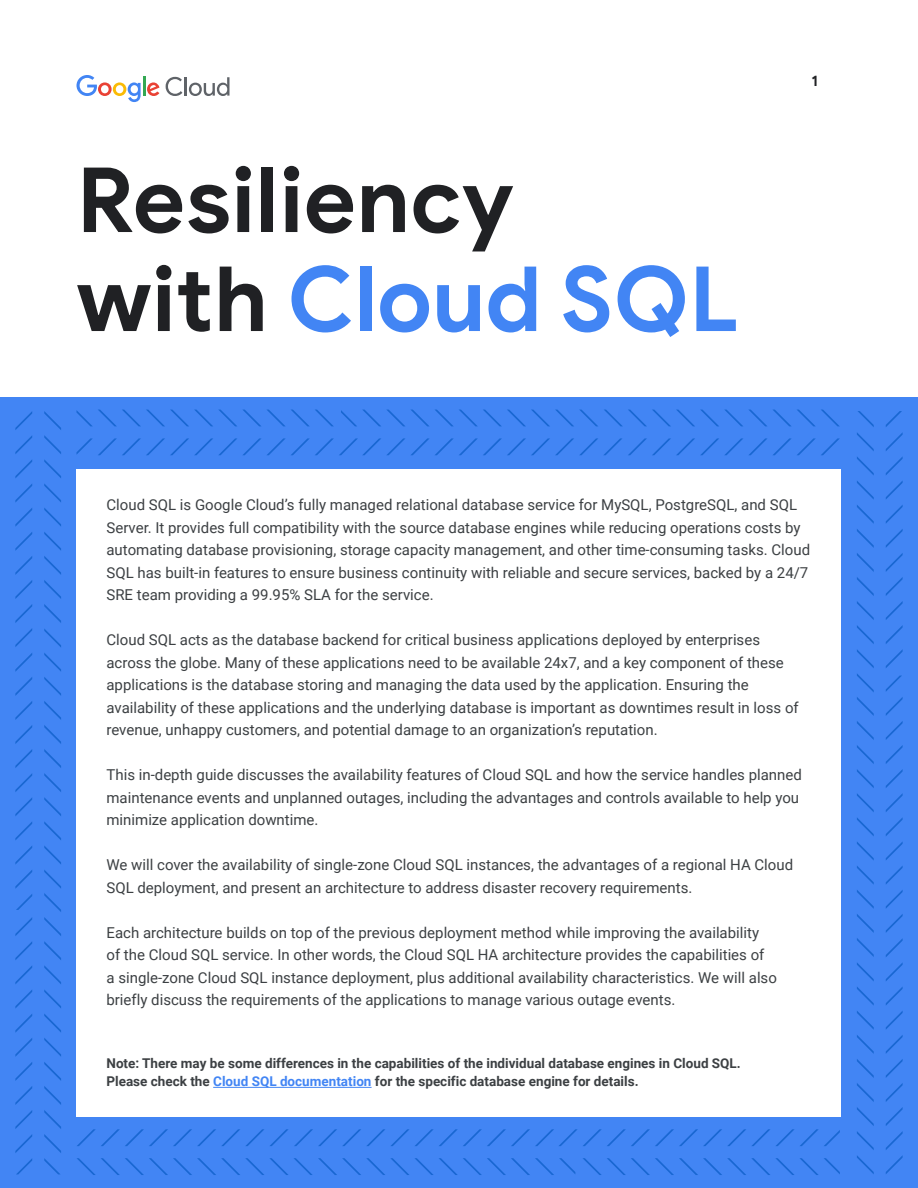
<style>
.page{position:relative;width:918px;height:1188px;background:#fff}
.page>*{position:absolute;margin:0;border:0;box-sizing:border-box;transform-origin:0 0}
.t1{font:700 90px/99px "Google Sans";color:#202124}
.t2{font:15px/22.5px "Roboto";color:#3c4043}
.t3{font:700 15px "Google Sans";color:#202124}
.t4{font:700 13.5px/18px "Roboto";color:#3c4043}
.s1{color:#4285f4}
</style>
<div class="page">
<div style="left:0;top:398px;width:918px;height:790px;background:#4285f4"></div>
<svg style="left:44px;top:411px;width:17px;height:763px"></svg>
<svg style="left:15px;top:653px;width:17px;height:257px"></svg>
<svg style="left:15px;top:411px;width:17px;height:236px"></svg>
<svg style="left:15px;top:917px;width:17px;height:257px"></svg>
<svg style="left:628px;top:438px;width:212px;height:17px"></svg>
<svg style="left:76px;top:438px;width:546px;height:17px"></svg>
<svg style="left:341px;top:410px;width:257px;height:16px"></svg>
<svg style="left:604px;top:410px;width:235px;height:16px"></svg>
<svg style="left:77px;top:410px;width:256px;height:16px"></svg>
<svg style="left:77px;top:1129px;width:763px;height:17px"></svg>
<svg style="left:77px;top:1158px;width:498px;height:17px"></svg>
<svg style="left:583px;top:1158px;width:257px;height:17px"></svg>
<svg style="left:857px;top:411px;width:17px;height:763px"></svg>
<svg style="left:886px;top:676px;width:17px;height:498px"></svg>
<svg style="left:886px;top:411px;width:17px;height:257px"></svg>
<div style="left:76px;top:469px;width:766px;height:647px;background:#fff"></div>
<hr style="left:213px;top:1087px;width:159px;height:1px;background:#4285f4">
<svg style="left:77px;top:75px;width:64px;height:27px"></svg>
<hr style="left:143px;top:76px;width:3px;height:20px;background:#34a853">
<svg style="left:147px;top:82px;width:13px;height:14px"></svg>
<svg style="left:166px;top:77px;width:64px;height:19px"></svg>
<h1 class="t1" style="left:76px;top:152px;width:664px">Resiliency<br>with <span class="s1">Cloud SQL</span></h1>
<p class="t3" style="left:812px;top:72px;width:8px">1</p>
<p class="t2" style="left:106px;top:493px;width:705px">Cloud SQL is Google Cloud’s fully managed relational database service for MySQL, PostgreSQL, and SQL Server. It provides full compatibility with the source database engines while reducing operations costs by automating database provisioning, storage capacity management, and other time-consuming tasks. Cloud SQL has built-in features to ensure business continuity with reliable and secure services, backed by a 24/7<br>SRE team providing a 99.95% SLA for the service.</p>
<p class="t2" style="left:106px;top:628px;width:694px">Cloud SQL acts as the database backend for critical business applications deployed by enterprises across the globe. Many of these applications need to be available 24x7, and a key component of these applications is the database storing and managing the data used by the application. Ensuring the availability of these applications and the underlying database is important as downtimes result in loss of revenue, unhappy customers, and potential damage to an organization’s reputation.</p>
<p class="t2" style="left:106px;top:763px;width:697px">This in-depth guide discusses the availability features of Cloud SQL and how the service handles planned maintenance events and unplanned outages, including the advantages and controls available to help you minimize application downtime.</p>
<p class="t2" style="left:106px;top:853px;width:688px">We will cover the availability of single-zone Cloud SQL instances, the advantages of a regional HA Cloud<br>SQL deployment, and present an architecture to address disaster recovery requirements.</p>
<p class="t2" style="left:106px;top:921px;width:672px">Each architecture builds on top of the previous deployment method while improving the availability<br>of the Cloud SQL service. In other words, the Cloud SQL HA architecture provides the capabilities of<br>a single-zone Cloud SQL instance deployment, plus additional availability characteristics. We will also briefly discuss the requirements of the applications to manage various outage events.</p>
<p class="t4" style="left:106px;top:1054px;width:636px">Note: There may be some differences in the capabilities of the individual database engines in Cloud SQL.<br>Please check the <span class="s1">Cloud SQL documentation</span> for the specific database engine for details.</p>
</div>
